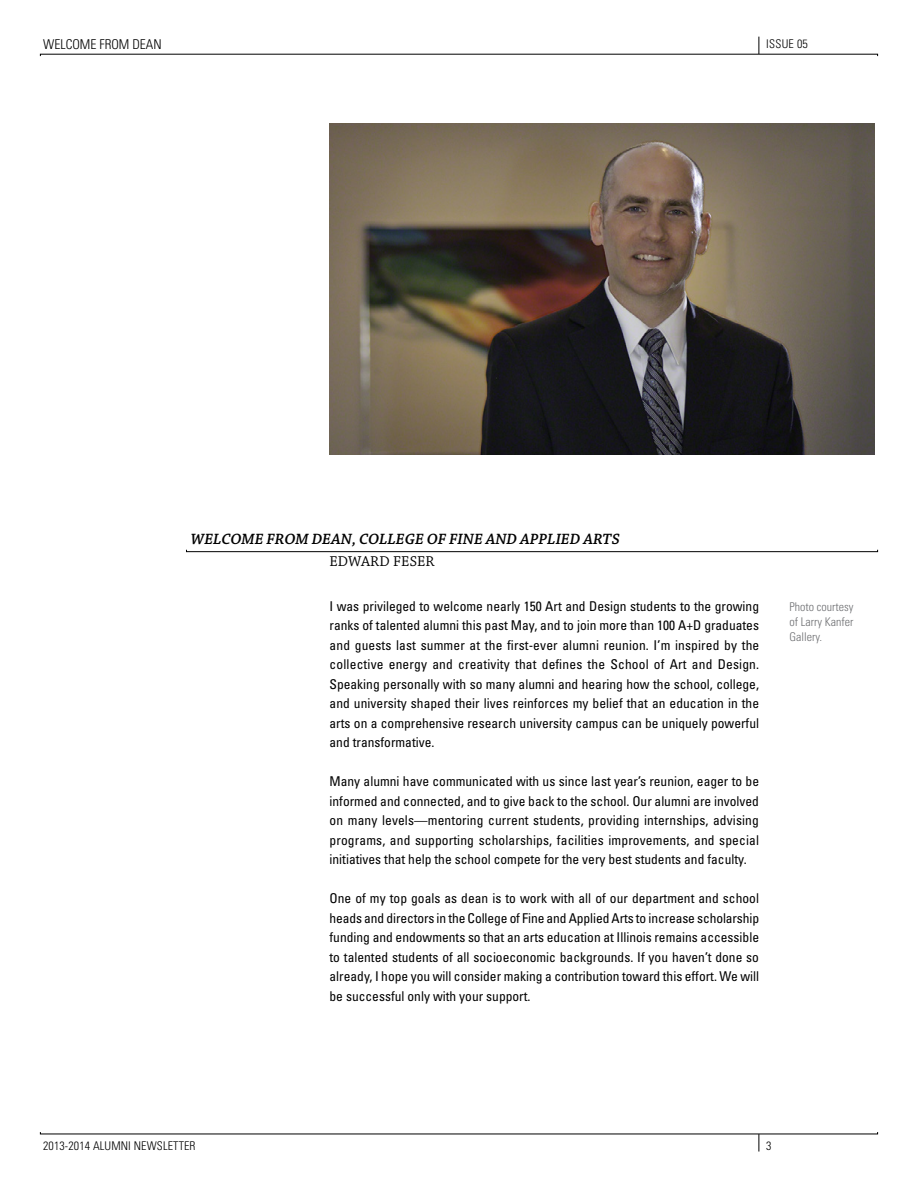
<style>
.page{position:relative;width:918px;height:1188px;background:#fff}
.page>*{position:absolute;margin:0;border:0;box-sizing:border-box;transform-origin:0 0}
.t1{font:italic 600 15.75px "Chaparral Pro";color:#000}
.t2{font:15px "Chaparral Pro";letter-spacing:.005em;color:#000}
.t3{font:condensed 13.5px/19.5px "Univers";color:#000;text-align:justify}
.t4{font:300 condensed 13.5px "Univers";color:#000}
.t5{font:300 condensed 12px/15px "Univers";color:#6d6e71;text-align:justify}
.t6{font:300 condensed 12px "Univers";letter-spacing:.01em;color:#000}
</style>
<div class="page">
<svg style="left:759px;top:37px;width:1px;height:17px"></svg>
<svg style="left:759px;top:1134px;width:1px;height:18px"></svg>
<div style="left:186px;top:550px;width:692px;height:2px;border:1px solid #000"></div>
<img style="left:329px;top:123px;width:546px;height:332px">
<p class="t4" style="left:43px;top:36px;width:120px">WELCOME FROM DEAN</p>
<p class="t6" style="left:766px;top:36px;width:43px">ISSUE 05</p>
<p class="t1" style="left:191px;top:531px;width:431px">WELCOME FROM DEAN, COLLEGE OF FINE AND APPLIED ARTS</p>
<p class="t2" style="left:330px;top:553px;width:106px">EDWARD FESER</p>
<p class="t3" style="left:330px;top:596px;width:431px">I was privileged to welcome nearly 150 Art and Design students to the growing ranks of talented alumni this past May, and to join more than 100 A+D graduates and guests last summer at the first-ever alumni reunion. I’m inspired by the collective energy and creativity that defines the School of Art and Design.<br>Speaking personally with so many alumni and hearing how the school, college, and university shaped their lives reinforces my belief that an education in the arts on a comprehensive research university campus can be uniquely powerful and transformative.</p>
<p class="t3" style="left:330px;top:771px;width:431px">Many alumni have communicated with us since last year’s reunion, eager to be informed and connected, and to give back to the school. Our alumni are involved on many levels—mentoring current students, providing internships, advising programs, and supporting scholarships, facilities improvements, and special initiatives that help the school compete for the very best students and faculty.</p>
<p class="t3" style="left:330px;top:888px;width:431px">One of my top goals as dean is to work with all of our department and school heads and directors in the College of Fine and Applied Arts to increase scholarship funding and endowments so that an arts education at Illinois remains accessible to talented students of all socioeconomic backgrounds. If you haven’t done so already, I hope you will consider making a contribution toward this effort. We will be successful only with your support.</p>
<p class="t5" style="left:789px;top:599px;width:65px">Photo courtesy of Larry Kanfer Gallery.</p>
<p class="t6" style="left:43px;top:1139px;width:154px">2013-2014 ALUMNI NEWSLETTER</p>
<p class="t6" style="left:766px;top:1139px;width:7px">3</p>
</div>
